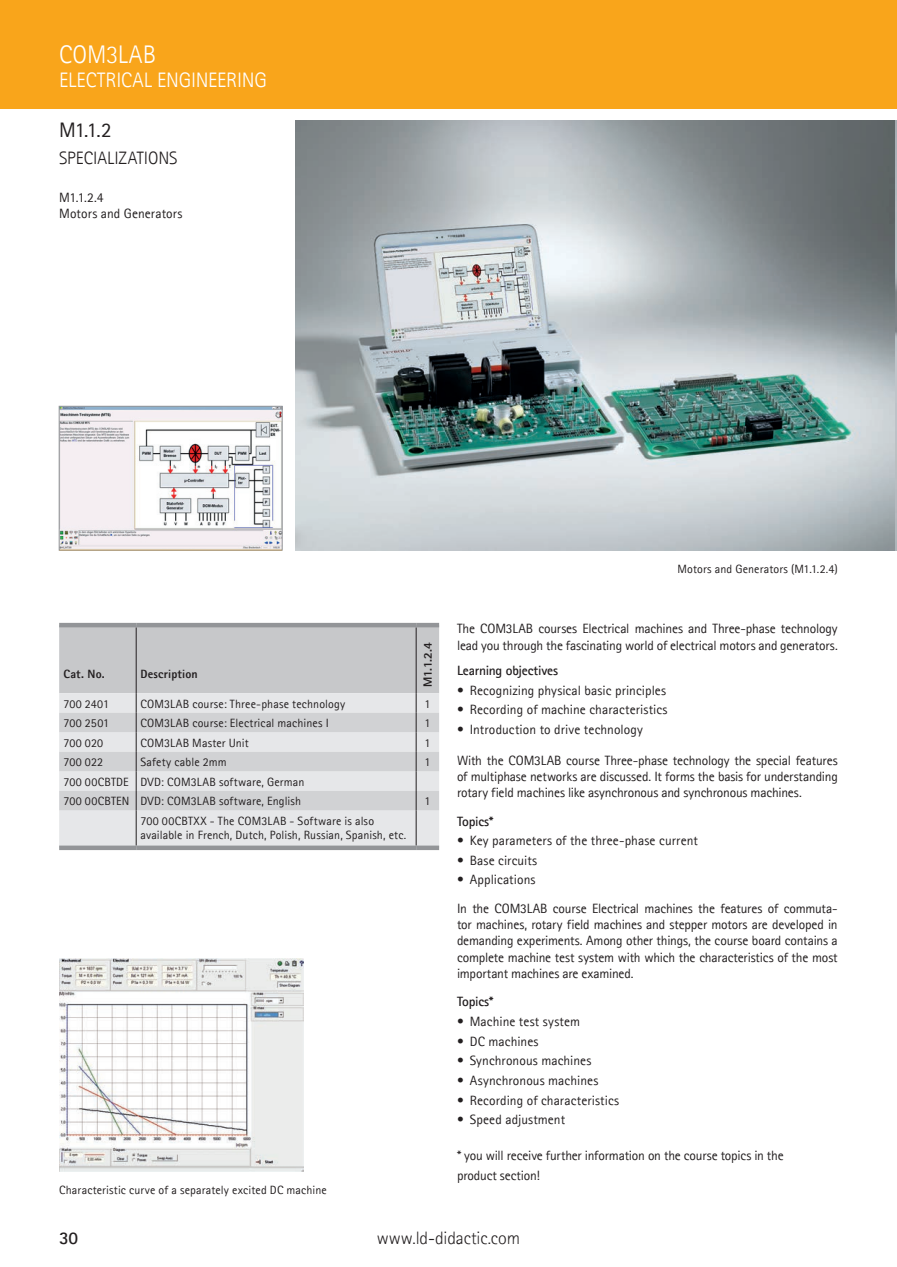
<style>
.page{position:relative;width:897px;height:1267px;background:#fff}
.page>*{position:absolute;margin:0;border:0;box-sizing:border-box;transform-origin:0 0}
.t1{font:300 25.5px "Agfa Rotis Sans Serif";letter-spacing:-.005em;color:#fff}
.t2{font:300 21px "Agfa Rotis Sans Serif";letter-spacing:-.01em;color:#fff}
.t3{font:21px "Agfa Rotis Sans Serif";color:#231f20}
.t4{font:300 18px "Agfa Rotis Sans Serif";letter-spacing:-.005em;color:#231f20}
.t5{font:700 18px "Agfa Rotis Sans Serif";color:#231f20}
.t6{font:13.5px/16.2px "Agfa Rotis Sans Serif";letter-spacing:-.005em;color:#231f20}
.t7{font:700 13.5px "Agfa Rotis Sans Serif";letter-spacing:-.015em;color:#231f20}
.t8{font:12px/19.5px "Agfa Rotis Sans Serif";letter-spacing:.01em;color:#231f20}
.t9{font:800 12px "Agfa Rotis Sans Serif";letter-spacing:.015em;color:#231f20}
</style>
<div class="page">
<div style="left:0;top:0;width:896px;height:108px;background:#f9a51b"></div>
<img style="left:61px;top:408px;width:219px;height:140px">
<div style="left:59px;top:406px;width:223px;height:144px;border:1px solid #939598"></div>
<img style="left:295px;top:121px;width:601px;height:429px">
<img style="left:59px;top:958px;width:245px;height:213px">
<div style="left:59px;top:810px;width:380px;height:35px;background:#e6e7e9"></div>
<hr style="left:136px;top:810px;width:1px;height:35px;background:#231f20">
<svg style="left:59px;top:627px;width:380px;height:183px;background:#d3d4d6"></svg>
<hr style="left:416px;top:810px;width:1px;height:35px;background:#231f20">
<div style="left:59px;top:845px;width:77px;height:5px;background:#939598"></div>
<div style="left:136px;top:845px;width:280px;height:5px;background:#939598"></div>
<div style="left:416px;top:845px;width:23px;height:5px;background:#939598"></div>
<hr style="left:59px;top:623px;width:77px;height:4px;background:#939598">
<hr style="left:136px;top:623px;width:280px;height:4px;background:#939598">
<hr style="left:416px;top:623px;width:23px;height:4px;background:#939598">
<h1 class="t1" style="left:59px;top:40px;width:98px">COM3LAB</h1>
<h2 class="t2" style="left:59px;top:68px;width:209px">ELECTRICAL ENGINEERING</h2>
<h2 class="t3" style="left:59px;top:118px;width:54px">M1.1.2</h2>
<h3 class="t4" style="left:59px;top:148px;width:120px">SPECIALIZATIONS</h3>
<p class="t6" style="left:59px;top:189px;width:125px">M1.1.2.4<br>Motors and Generators</p>
<p class="t9" style="left:63px;top:666px;width:43px">Cat. No.</p>
<p class="t9" style="left:140px;top:666px;width:59px">Description</p>
<p class="t9" style="left:420px;top:686px;width:46px;rotate:-90deg">M1.1.2.4</p>
<p class="t8" style="left:63px;top:693px;width:47px">700 2401</p>
<p class="t8" style="left:140px;top:693px;width:206px">COM3LAB course: Three-phase technology</p>
<p class="t8" style="left:424px;top:693px;width:7px">1</p>
<p class="t8" style="left:63px;top:713px;width:47px">700 2501</p>
<p class="t8" style="left:140px;top:713px;width:190px">COM3LAB course: Electrical machines I</p>
<p class="t8" style="left:424px;top:713px;width:7px">1</p>
<p class="t8" style="left:63px;top:732px;width:41px">700 020</p>
<p class="t8" style="left:140px;top:732px;width:110px">COM3LAB Master Unit</p>
<p class="t8" style="left:424px;top:732px;width:7px">1</p>
<p class="t8" style="left:63px;top:752px;width:41px">700 022</p>
<p class="t8" style="left:140px;top:752px;width:88px">Safety cable 2mm</p>
<p class="t8" style="left:424px;top:752px;width:7px">1</p>
<p class="t8" style="left:63px;top:771px;width:242px">700 00CBTDE DVD: COM3LAB software, German<br>700 00CBTEN DVD: COM3LAB software, English</p>
<p class="t8" style="left:424px;top:791px;width:7px">1</p>
<p class="t8" style="left:140px;top:813px;width:267px;line-height:14.4px">700 00CBTXX - The COM3LAB - Software is also available in French, Dutch, Polish, Russian, Spanish, etc.</p>
<p class="t8" style="left:59px;top:1179px;width:269px">Characteristic curve of a separately excited DC machine</p>
<p class="t8" style="left:677px;top:558px;width:162px">Motors and Generators (M1.1.2.4)</p>
<p class="t6" style="left:457px;top:620px;width:382px">The COM3LAB courses Electrical machines and Three-phase technology lead you through the fascinating world of electrical motors and generators.</p>
<p class="t7" style="left:457px;top:662px;width:103px">Learning objectives</p>
<p class="t6" style="left:457px;top:682px;width:211px">• Recognizing physical basic principles</p>
<p class="t6" style="left:457px;top:701px;width:212px">• Recording of machine characteristics</p>
<p class="t6" style="left:457px;top:721px;width:187px">• Introduction to drive technology</p>
<p class="t6" style="left:457px;top:751px;width:382px;text-align:justify">With the COM3LAB course Three-phase technology the special features of multiphase networks are discussed. It forms the basis for understanding rotary field machines like asynchronous and synchronous machines.</p>
<p class="t7" style="left:457px;top:812px;width:38px">Topics*</p>
<p class="t6" style="left:457px;top:832px;width:242px">• Key parameters of the three-phase current</p>
<p class="t6" style="left:457px;top:852px;width:82px">• Base circuits</p>
<p class="t6" style="left:457px;top:865px;width:382px;line-height:28.7px">• Applications<br>In the COM3LAB course Electrical machines the features of commuta-</p>
<p class="t6" style="left:457px;top:916px;width:382px;text-align:justify">tor machines, rotary field machines and stepper motors are developed in demanding experiments. Among other things, the course board contains a complete machine test system with which the characteristics of the most important machines are examined.</p>
<p class="t7" style="left:457px;top:993px;width:38px">Topics*</p>
<p class="t6" style="left:457px;top:1013px;width:125px">• Machine test system</p>
<p class="t6" style="left:457px;top:1032px;width:83px">• DC machines</p>
<p class="t6" style="left:457px;top:1052px;width:136px">• Synchronous machines</p>
<p class="t6" style="left:457px;top:1072px;width:143px">• Asynchronous machines</p>
<p class="t6" style="left:457px;top:1091px;width:164px">• Recording of characteristics</p>
<p class="t6" style="left:457px;top:1111px;width:110px">• Speed adjustment</p>
<p class="t6" style="left:457px;top:1145px;width:328px;line-height:19.6px">* you will receive further information on the course topics in the product section!</p>
<h3 class="t5" style="left:59px;top:1226px;width:21px">30</h3>
<h3 class="t4" style="left:377px;top:1227px;width:145px">www.ld-didactic.com</h3>
</div>
